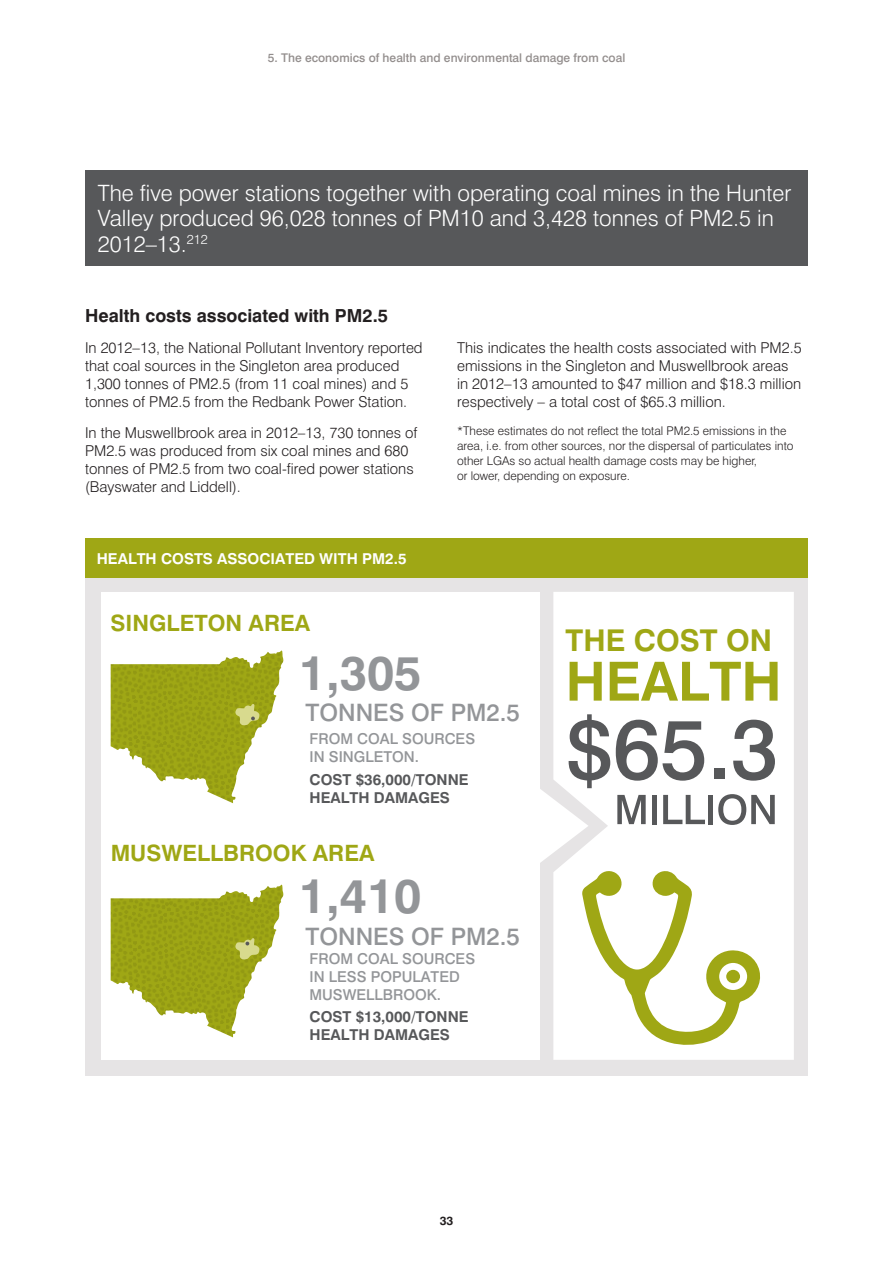
<style>
.page{position:relative;width:893px;height:1263px;background:#fff}
.page>*{position:absolute;margin:0;border:0;box-sizing:border-box;transform-origin:0 0}
.t1{font:700 54px "Swiss 721 BT";color:#9fa715}
.t2{font:700 48px "Swiss 721 BT";color:#939598}
.t3{font:700 30px "Swiss 721 BT";color:#9fa715}
.t4{font:500 24px "Swiss 721 BT";color:#939598}
.t5{font:300 22.5px/25.5px "Swiss 721 BT";color:#fff}
.t6{font:700 22.5px "Swiss 721 BT";color:#9fa715}
.t7{font:700 18px "Swiss 721 BT";color:#231f20}
.t8{font:300 15px/18px "Swiss 721 BT";color:#231f20}
.t9{font:500 15px/18px "Swiss 721 BT";color:#939598}
.t10{font:700 15px/18px "Swiss 721 BT";color:#57585a}
.t11{font:700 15px "Swiss 721 BT";color:#fff}
.t12{font:300 12px/15px "Swiss 721 BT";color:#231f20}
.t13{font:500 12px "Swiss 721 BT";color:#938e8d}
.t14{font:700 12px "Swiss 721 BT";color:#231f20}
</style>
<div class="page">
<div style="left:85px;top:170px;width:723px;height:96px;background:#57585a"></div>
<div style="left:85px;top:538px;width:723px;height:538px;background:#e6e4e5"></div>
<div style="left:553px;top:592px;width:241px;height:468px;background:#fff"></div>
<div style="left:101px;top:592px;width:438px;height:468px;background:#fff"></div>
<div style="left:85px;top:538px;width:723px;height:39px;background:#9fa715"></div>
<svg style="left:539px;top:714px;width:236px;height:332px;background:#e4e4d6"></svg>
<svg style="left:111px;top:650px;width:172px;height:153px"></svg>
<svg style="left:111px;top:884px;width:172px;height:153px"></svg>
<p class="t13" style="left:268px;top:50px;width:359px">5. The economics of health and environmental damage from coal</p>
<h3 class="t5" style="left:98px;top:180px;width:695px">The five power stations together with operating coal mines in the Hunter<br>Valley produced 96,028 tonnes of PM10 and 3,428 tonnes of PM2.5 in<br>2012–13.<sup>212</sup></h3>
<p class="t7" style="left:85px;top:305px;width:305px">Health costs associated with PM2.5</p>
<p class="t8" style="left:85px;top:339px;width:339px">In 2012–13, the National Pollutant Inventory reported that coal sources in the Singleton area produced 1,300 tonnes of PM2.5 (from 11 coal mines) and 5 tonnes of PM2.5 from the Redbank Power Station.</p>
<p class="t8" style="left:85px;top:423px;width:334px">In the Muswellbrook area in 2012–13, 730 tonnes of PM2.5 was produced from six coal mines and 680 tonnes of PM2.5 from two coal-fired power stations (Bayswater and Liddell).</p>
<p class="t11" style="left:97px;top:549px;width:311px">HEALTH COSTS ASSOCIATED WITH PM2.5</p>
<p class="t8" style="left:457px;top:339px;width:346px">This indicates the health costs associated with PM2.5 emissions in the Singleton and Muswellbrook areas in 2012–13 amounted to $47 million and $18.3 million respectively – a total cost of $65.3 million.</p>
<p class="t12" style="left:457px;top:423px;width:338px">*These estimates do not reflect the total PM2.5 emissions in the area, i.e. from other sources, nor the dispersal of particulates into other LGAs so actual health damage costs may be higher,<br>or lower, depending on exposure.</p>
<h3 class="t6" style="left:111px;top:609px;width:201px">SINGLETON AREA</h3>
<h2 class="t2" style="left:299px;top:644px;width:124px">1,305</h2>
<p class="t9" style="left:310px;top:730px;width:167px">FROM COAL SOURCES<br>IN SINGLETON.</p>
<p class="t10" style="left:310px;top:770px;width:160px">COST $36,000/TONNE<br>HEALTH DAMAGES</p>
<h3 class="t4" style="left:306px;top:698px;width:216px">TONNES OF PM2.5</h3>
<h3 class="t6" style="left:111px;top:839px;width:265px">MUSWELLBROOK AREA</h3>
<h2 class="t2" style="left:299px;top:866px;width:124px">1,410</h2>
<p class="t9" style="left:310px;top:949px;width:167px">FROM COAL SOURCES<br>IN LESS POPULATED<br>MUSWELLBROOK.</p>
<p class="t10" style="left:310px;top:1007px;width:160px">COST $13,000/TONNE<br>HEALTH DAMAGES</p>
<h3 class="t4" style="left:306px;top:922px;width:216px">TONNES OF PM2.5</h3>
<h3 class="t3" style="left:566px;top:622px;width:208px">THE COST ON</h3>
<h1 class="t1" style="left:566px;top:648px;width:217px">HEALTH</h1>
<p class="t14" style="left:440px;top:1214px;width:15px">33</p>
</div>
